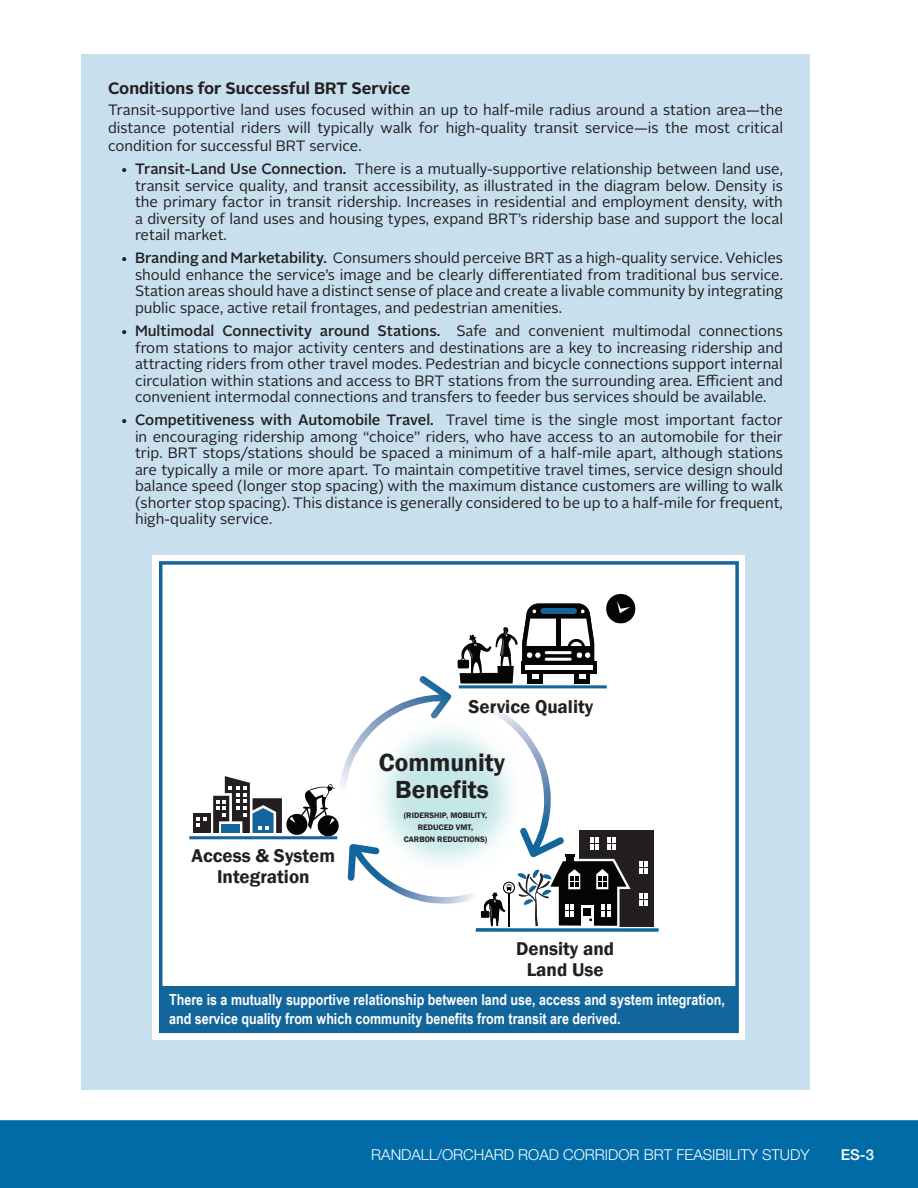
<style>
.page{position:relative;width:918px;height:1188px;background:#fff}
.page>*{position:absolute;margin:0;border:0;box-sizing:border-box;transform-origin:0 0}
.t1{font:600 25.5px/27px "Franklin Gothic";color:#231f20;text-align:center}
.t2{font:600 19.05px/21.8px "Franklin Gothic";color:#231f20;text-align:center}
.KANE_Callout_Box_Hea{font:700 16.5px "Alright Sans";color:#231f20}
.t3{font:700 15.3px/18.3px "Arial Narrow";color:#fff}
.KANE_Main_Body{font:15px/16.5px "Alright Sans";color:#231f20;text-align:justify}
.t4{font:300 15px "Helvetica Neue LT Std";color:#fff}
.t5{font:500 15px "Helvetica Neue LT Std";color:#fff}
.t6{font:600 8.25px/11.7px "Franklin Gothic";color:#231f20;text-align:center}
.s1{font-weight:500}
</style>
<div class="page">
<div style="left:0;top:1120px;width:918px;height:68px;background:#006ba7;border:2px solid #006ba7"></div>
<div style="left:81px;top:54px;width:729px;height:1035px;background:#c8dfee"></div>
<div style="left:153px;top:555px;width:592px;height:485px;background:#fff"></div>
<div style="left:161px;top:986px;width:576px;height:45px;background:#13669b"></div>
<svg style="left:189px;top:594px;width:470px;height:338px"></svg>
<div style="left:159px;top:561px;width:580px;height:472px;border:4px solid #13669b"></div>
<p class="KANE_Callout_Box_Hea" style="left:108px;top:76px;width:304px">Conditions for Successful BRT Service</p>
<p class="KANE_Main_Body" style="left:108px;top:101px;width:677px;line-height:18px">Transit-supportive land uses focused within an up to half-mile radius around a station area—the distance potential riders will typically walk for high-quality transit service—is the most critical condition for successful BRT service.</p>
<p class="KANE_Main_Body" style="left:135px;top:161px;width:650px;text-indent:-15px">• <span class="s1">Transit-Land Use Connection.</span> There is a mutually-supportive relationship between land use, transit service quality, and transit accessibility, as illustrated in the diagram below. Density is the primary factor in transit ridership. Increases in residential and employment density, with a diversity of land uses and housing types, expand BRT’s ridership base and support the local retail market.</p>
<p class="KANE_Main_Body" style="left:135px;top:250px;width:650px;text-indent:-15px">• <span class="s1">Branding and Marketability.</span> Consumers should perceive BRT as a high-quality service. Vehicles should enhance the service’s image and be clearly differentiated from traditional bus service.<br>Station areas should have a distinct sense of place and create a livable community by integrating public space, active retail frontages, and pedestrian amenities.</p>
<p class="KANE_Main_Body" style="left:135px;top:323px;width:650px;text-indent:-15px">• <span class="s1">Multimodal Connectivity around Stations.</span> Safe and convenient multimodal connections from stations to major activity centers and destinations are a key to increasing ridership and attracting riders from other travel modes. Pedestrian and bicycle connections support internal circulation within stations and access to BRT stations from the surrounding area. Efficient and convenient intermodal connections and transfers to feeder bus services should be available.</p>
<p class="KANE_Main_Body" style="left:135px;top:412px;width:650px;text-indent:-15px">• <span class="s1">Competitiveness with Automobile Travel.</span> Travel time is the single most important factor in encouraging ridership among “choice” riders, who have access to an automobile for their trip. BRT stops/stations should be spaced a minimum of a half-mile apart, although stations are typically a mile or more apart. To maintain competitive travel times, service design should balance speed (longer stop spacing) with the maximum distance customers are willing to walk (shorter stop spacing). This distance is generally considered to be up to a half-mile for frequent, high-quality service.</p>
<p class="t2" style="left:468px;top:696px;width:126px">Service Quality</p>
<p class="t2" style="left:192px;top:845px;width:145px">Access &amp; System<br>Integration</p>
<p class="t1" style="left:379px;top:749px;width:128px">Community<br>Benefits</p>
<p class="t6" style="left:404px;top:810px;width:85px">(RIDERSHIP, MOBILITY,<br>REDUCED VMT,<br>CARBON REDUCTIONS)</p>
<p class="t2" style="left:516px;top:938px;width:100px">Density and<br>Land Use</p>
<p class="t3" style="left:169px;top:990px;width:557px">There is a mutually supportive relationship between land use, access and system integration, and service quality from which community benefits from transit are derived.</p>
<p class="t4" style="left:371px;top:1145px;width:440px">RANDALL/ORCHARD ROAD CORRIDOR BRT FEASIBILITY STUDY</p>
<p class="t5" style="left:841px;top:1146px;width:35px">ES-3</p>
</div>
